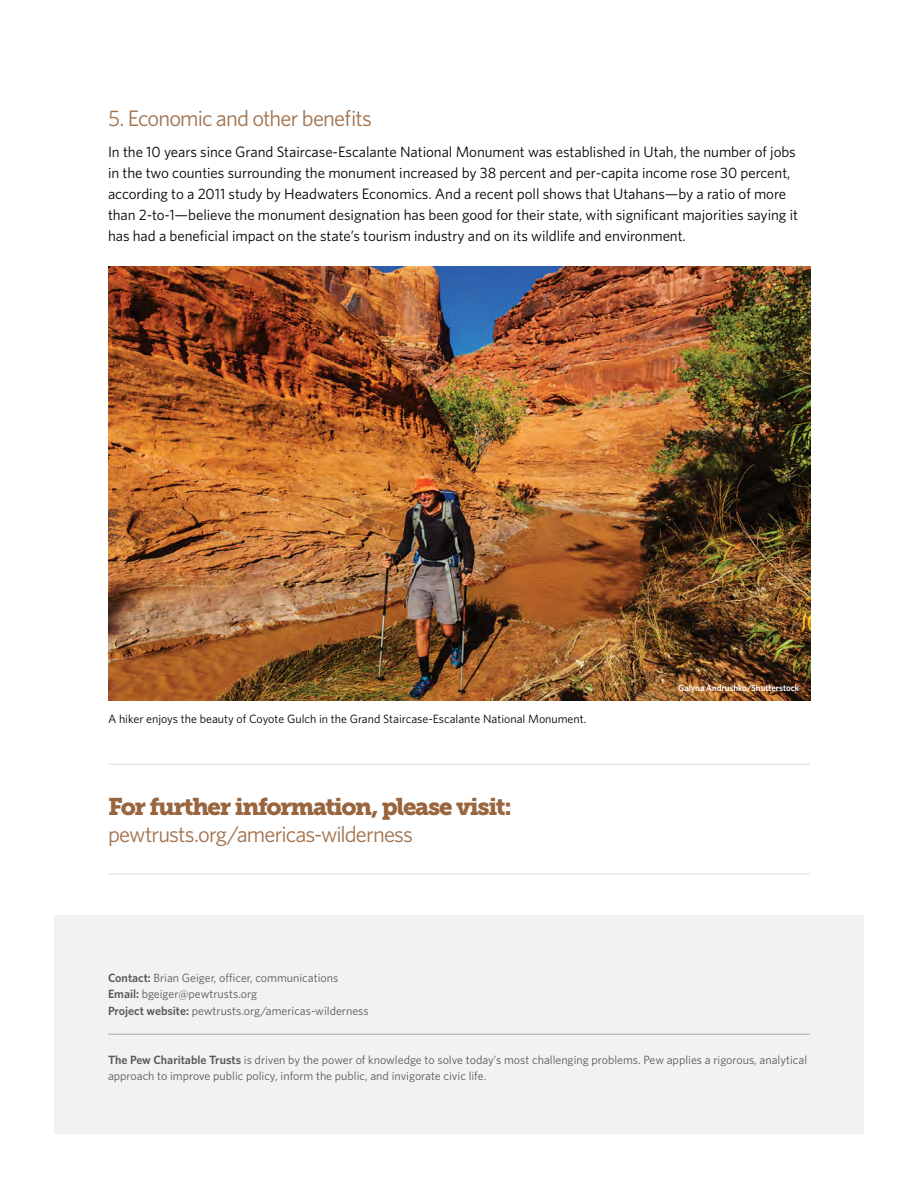
<style>
.page{position:relative;width:918px;height:1188px;background:#fff}
.page>*{position:absolute;margin:0;border:0;box-sizing:border-box;transform-origin:0 0}
.t1{font:24px "Museo Slab 900";letter-spacing:-.055em;color:#98653e}
.t2{font:22.5px "Whitney";letter-spacing:-.04em;color:#a1724e}
.t3{font:15px/21px "Whitney";letter-spacing:-.005em;color:#000}
.t4{font:12px/16.5px "Whitney";color:#58595b}
.t5{font:12px "Whitney";color:#000}
.t6{font:600 9px "Whitney";letter-spacing:-.01em;color:#fff}
.s1{font-weight:600}
</style>
<div class="page">
<img style="left:108px;top:267px;width:702px;height:434px">
<div style="left:54px;top:915px;width:810px;height:219px;background:#f3f2f0"></div>
<hr style="left:108px;top:764px;width:702px;height:1px;background:#8f5a30">
<hr style="left:108px;top:873px;width:702px;height:2px;background:#8f5a30">
<hr style="left:108px;top:1034px;width:702px;height:1px;background:#000">
<h2 class="t2" style="left:108px;top:103px;width:266px">5. Economic and other benefits</h2>
<p class="t3" style="left:108px;top:141px;width:692px">In the 10 years since Grand Staircase-Escalante National Monument was established in Utah, the number of jobs in the two counties surrounding the monument increased by 38 percent and per-capita income rose 30 percent, according to a 2011 study by Headwaters Economics. And a recent poll shows that Utahans—by a ratio of more than 2-to-1—believe the monument designation has been good for their state, with significant majorities saying it has had a beneficial impact on the state’s tourism industry and on its wildlife and environment.</p>
<p class="t5" style="left:108px;top:711px;width:480px">A hiker enjoys the beauty of Coyote Gulch in the Grand Staircase-Escalante National Monument.</p>
<h1 class="t1" style="left:108px;top:793px;width:405px">For further information, please visit:</h1>
<h2 class="t2" style="left:108px;top:820px;width:306px">pewtrusts.org/americas-wilderness</h2>
<p class="t4" style="left:108px;top:969px;width:262px"><span class="s1">Contact:</span> Brian Geiger, officer, communications<br><span class="s1">Email:</span> bgeiger@pewtrusts.org<br><span class="s1">Project website:</span> pewtrusts.org/americas-wilderness</p>
<p class="t6" style="left:678px;top:682px;width:123px">Galyna Andrushko/Shutterstock</p>
<p class="t4" style="left:108px;top:1051px;width:701px"><span class="s1">The Pew Charitable Trusts</span> is driven by the power of knowledge to solve today’s most challenging problems. Pew applies a rigorous, analytical approach to improve public policy, inform the public, and invigorate civic life.</p>
</div>
